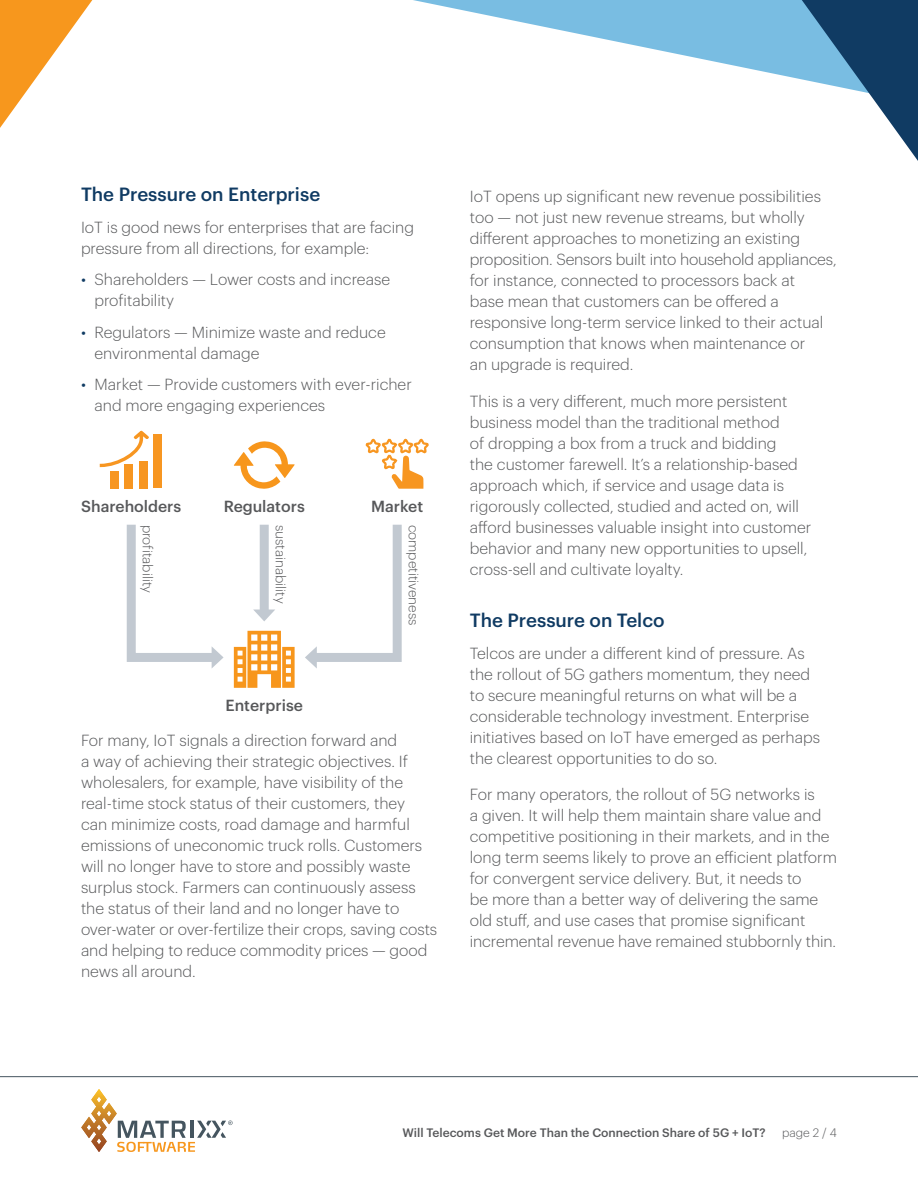
<style>
.page{position:relative;width:918px;height:1188px;background:#fff}
.page>*{position:absolute;margin:0;border:0;box-sizing:border-box;transform-origin:0 0}
.subhead_blue_med{font:500 18.75px "Graphik";color:#103b63}
.Body_10_5{font:300 15.75px/21px "Graphik";color:#57585a}
.Body_10_5_-_Bullets{font:300 15.75px/21px "Graphik";color:#57585a}
.Suhead_body{font:500 15.75px "Graphik";color:#57585a}
.Body_10_5-2{font:300 13.5px "Graphik";color:#57585a}
.t1{font:500 12px "Graphik";color:#57585a}
.t2{font:300 12px "Graphik";color:#57585a}
.s1{color:#103b63}
</style>
<div class="page">
<hr style="left:0;top:1076px;width:918px;height:1px;background:#45555f">
<svg style="left:81px;top:1089px;width:152px;height:63px"></svg>
<svg style="left:0;top:0;width:92px;height:128px"></svg>
<svg style="left:413px;top:0;width:389px;height:80px"></svg>
<svg style="left:802px;top:0;width:116px;height:161px"></svg>
<svg style="left:126px;top:524px;width:98px;height:144px"></svg>
<svg style="left:305px;top:524px;width:97px;height:144px"></svg>
<div style="left:260px;top:525px;width:9px;height:89px;background:#c2c9d1"></div>
<svg style="left:254px;top:610px;width:21px;height:11px"></svg>
<svg style="left:234px;top:441px;width:61px;height:48px"></svg>
<div style="left:154px;top:434px;width:8px;height:54px;background:#f79621"></div>
<div style="left:139px;top:461px;width:8px;height:28px;background:#f79621"></div>
<div style="left:125px;top:464px;width:8px;height:25px;background:#f79621"></div>
<div style="left:110px;top:471px;width:9px;height:18px;background:#f79621"></div>
<svg style="left:99px;top:430px;width:50px;height:38px"></svg>
<svg style="left:365px;top:438px;width:64px;height:51px"></svg>
<svg style="left:234px;top:631px;width:61px;height:57px"></svg>
<p class="subhead_blue_med" style="left:81px;top:180px;width:241px">The Pressure on Enterprise</p>
<p class="Body_10_5_-_Bullets" style="left:81px;top:215px;width:335px">IoT is good news for enterprises that are facing pressure from all directions, for example:</p>
<p class="Body_10_5" style="left:94px;top:268px;width:297px;text-indent:-14px"><span class="s1">•</span> Shareholders — Lower costs and increase profitability</p>
<p class="Body_10_5" style="left:94px;top:320px;width:293px;text-indent:-14px"><span class="s1">•</span> Regulators — Minimize waste and reduce environmental damage</p>
<p class="Body_10_5" style="left:94px;top:373px;width:319px;text-indent:-14px"><span class="s1">•</span> Market — Provide customers with ever-richer and more engaging experiences</p>
<p class="Suhead_body" style="left:81px;top:494px;width:102px">Shareholders</p>
<p class="Body_10_5-2" style="left:158px;top:525px;width:70px;rotate:90deg">profitability</p>
<p class="Body_10_5-2" style="left:291px;top:525px;width:80px;rotate:90deg">sustainability</p>
<p class="Body_10_5-2" style="left:424px;top:525px;width:102px;rotate:90deg">competitiveness</p>
<p class="Suhead_body" style="left:224px;top:494px;width:83px">Regulators</p>
<p class="Suhead_body" style="left:371px;top:494px;width:53px">Market</p>
<p class="Suhead_body" style="left:226px;top:693px;width:79px">Enterprise</p>
<p class="Body_10_5" style="left:81px;top:728px;width:358px">For many, IoT signals a direction forward and<br>a way of achieving their strategic objectives. If wholesalers, for example, have visibility of the real-time stock status of their customers, they<br>can minimize costs, road damage and harmful emissions of uneconomic truck rolls. Customers will no longer have to store and possibly waste surplus stock. Farmers can continuously assess the status of their land and no longer have to over-water or over-fertilize their crops, saving costs and helping to reduce commodity prices — good news all around.</p>
<p class="Body_10_5" style="left:470px;top:184px;width:368px">IoT opens up significant new revenue possibilities too — not just new revenue streams, but wholly different approaches to monetizing an existing proposition. Sensors built into household appliances, for instance, connected to processors back at<br>base mean that customers can be offered a responsive long-term service linked to their actual consumption that knows when maintenance or<br>an upgrade is required.</p>
<p class="Body_10_5" style="left:470px;top:389px;width:343px">This is a very different, much more persistent business model than the traditional method<br>of dropping a box from a truck and bidding<br>the customer farewell. It’s a relationship-based approach which, if service and usage data is rigorously collected, studied and acted on, will afford businesses valuable insight into customer behavior and many new opportunities to upsell, cross-sell and cultivate loyalty.</p>
<p class="subhead_blue_med" style="left:470px;top:606px;width:196px">The Pressure on Telco</p>
<p class="Body_10_5" style="left:470px;top:641px;width:352px">Telcos are under a different kind of pressure. As the rollout of 5G gathers momentum, they need to secure meaningful returns on what will be a considerable technology investment. Enterprise initiatives based on IoT have emerged as perhaps the clearest opportunities to do so.</p>
<p class="Body_10_5" style="left:470px;top:783px;width:369px">For many operators, the rollout of 5G networks is<br>a given. It will help them maintain share value and competitive positioning in their markets, and in the long term seems likely to prove an efficient platform for convergent service delivery. But, it needs to<br>be more than a better way of delivering the same old stuff, and use cases that promise significant incremental revenue have remained stubbornly thin.</p>
<p class="t1" style="left:403px;top:1124px;width:365px">Will Telecoms Get More Than the Connection Share of 5G + IoT?</p>
<p class="t2" style="left:782px;top:1124px;width:56px">page 2 / 4</p>
</div>
